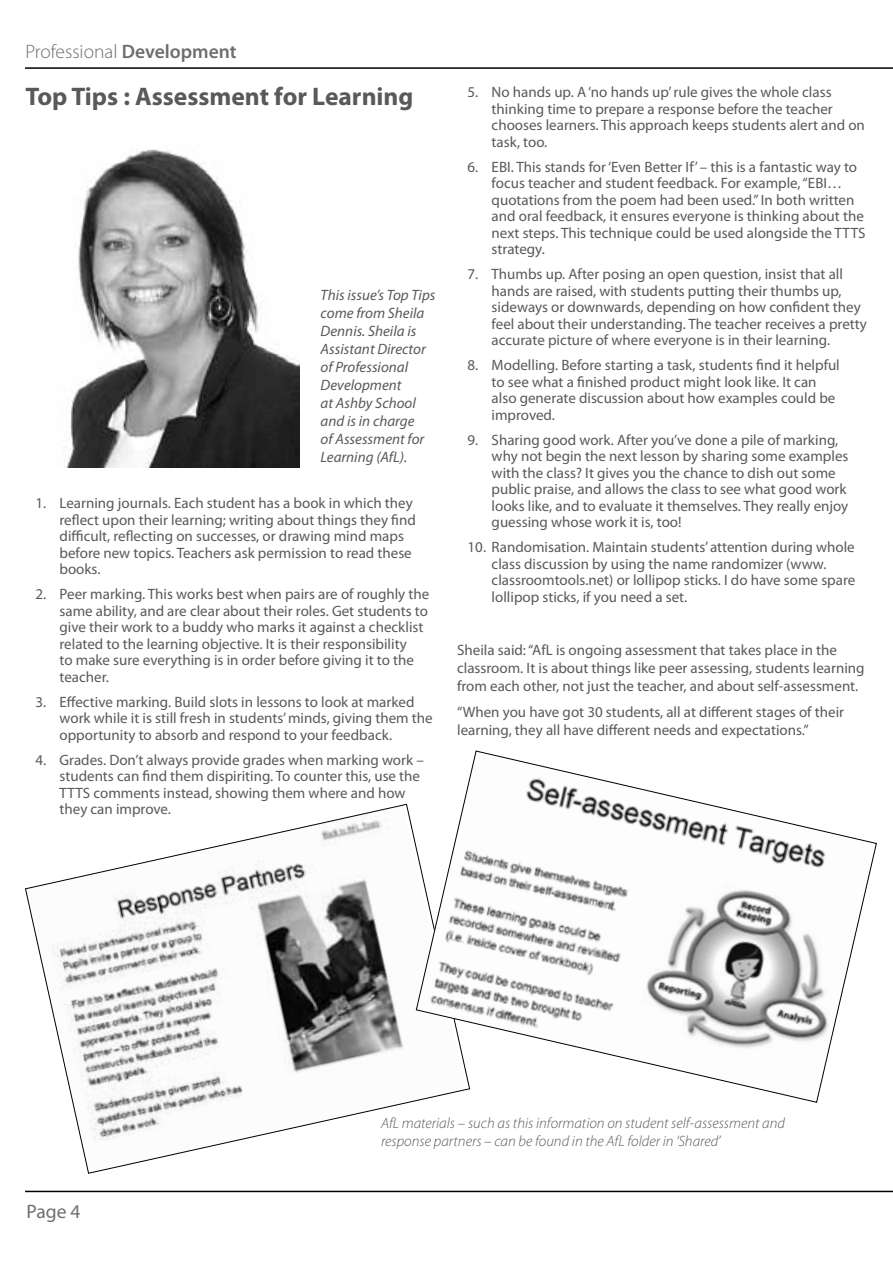
<style>
.page{position:relative;width:893px;height:1263px;background:#fff}
.page>*{position:absolute;margin:0;border:0;box-sizing:border-box;transform-origin:0 0}
.t1{font:700 25.5px "Myriad Pro";color:#58595b}
.t2{font:300 19.5px "Myriad Pro";color:#6d6e71}
.t3{font:19.5px "Myriad Pro";color:#6d6e71}
.t4{font:15px/16.5px "Myriad Pro";color:#58595b}
.t5{font:italic 15px/18px "Myriad Pro";color:#58595b}
.t6{font:italic 300 15px/18px "Myriad Pro";color:#58595b}
.s1{font-weight:600}
</style>
<div class="page">
<hr style="left:25px;top:67px;width:868px;height:2px;background:#000">
<hr style="left:25px;top:1191px;width:868px;height:1px;background:#000">
<img style="left:64px;top:149px;width:235px;height:318px">
<svg style="left:25px;top:803px;width:390px;height:371px"></svg>
<svg style="left:415px;top:750px;width:462px;height:353px"></svg>
<h2 class="t2" style="left:26px;top:40px;width:213px">Professional <span class="s1">Development</span></h2>
<h1 class="t1" style="left:26px;top:80px;width:389px">Top Tips : Assessment for Learning</h1>
<p class="t5" style="left:321px;top:286px;width:116px">This issue’s Top Tips come from Sheila<br>Dennis. Sheila is<br>Assistant Director of Professional<br>Development<br>at Ashby School and is in charge<br>of Assessment for<br>Learning (AfL).</p>
<p class="t4" style="left:60px;top:495px;width:358px;text-indent:-24px">1. Learning journals. Each student has a book in which they reflect upon their learning; writing about things they find difficult, reflecting on successes, or drawing mind maps before new topics. Teachers ask permission to read these books.</p>
<p class="t4" style="left:60px;top:586px;width:371px;text-indent:-24px">2. Peer marking. This works best when pairs are of roughly the same ability, and are clear about their roles. Get students to give their work to a buddy who marks it against a checklist related to the learning objective. It is their responsibility<br>to make sure everything is in order before giving it to the teacher.</p>
<p class="t4" style="left:60px;top:693px;width:375px;text-indent:-24px">3. Effective marking. Build slots in lessons to look at marked work while it is still fresh in students’ minds, giving them the opportunity to absorb and respond to your feedback.</p>
<p class="t4" style="left:60px;top:751px;width:366px;text-indent:-24px">4. Grades. Don’t always provide grades when marking work – students can find them dispiriting. To counter this, use the TTTS comments instead, showing them where and how they can improve.</p>
<p class="t4" style="left:492px;top:83px;width:375px;text-indent:-24px">5. No hands up. A ‘no hands up’ rule gives the whole class thinking time to prepare a response before the teacher chooses learners. This approach keeps students alert and on task, too.</p>
<p class="t4" style="left:492px;top:158px;width:375px;text-indent:-24px">6. EBI. This stands for ‘Even Better If’ – this is a fantastic way to focus teacher and student feedback. For example, “EBI… quotations from the poem had been used.” In both written and oral feedback, it ensures everyone is thinking about the next steps. This technique could be used alongside the TTTS strategy.</p>
<p class="t4" style="left:492px;top:265px;width:377px;text-indent:-24px">7. Thumbs up. After posing an open question, insist that all hands are raised, with students putting their thumbs up, sideways or downwards, depending on how confident they feel about their understanding. The teacher receives a pretty accurate picture of where everyone is in their learning.</p>
<p class="t4" style="left:492px;top:356px;width:350px;text-indent:-24px">8. Modelling. Before starting a task, students find it helpful to see what a finished product might look like. It can also generate discussion about how examples could be improved.</p>
<p class="t4" style="left:492px;top:431px;width:358px;text-indent:-24px">9. Sharing good work. After you’ve done a pile of marking, why not begin the next lesson by sharing some examples with the class? It gives you the chance to dish out some public praise, and allows the class to see what good work looks like, and to evaluate it themselves. They really enjoy guessing whose work it is, too!</p>
<p class="t4" style="left:492px;top:539px;width:365px;text-indent:-24px">10. Randomisation. Maintain students’ attention during whole class discussion by using the name randomizer (www. classroomtools.net) or lollipop sticks. I do have some spare lollipop sticks, if you need a set.</p>
<p class="t4" style="left:457px;top:640px;width:409px;line-height:18px">Sheila said: “AfL is ongoing assessment that takes place in the classroom. It is about things like peer assessing, students learning from each other, not just the teacher, and about self-assessment.</p>
<p class="t4" style="left:457px;top:703px;width:388px;line-height:18px">“When you have got 30 students, all at different stages of their learning, they all have different needs and expectations.”</p>
<h2 class="t3" style="left:27px;top:1199px;width:56px">Page 4</h2>
<p class="t6" style="left:381px;top:1114px;width:405px">AfL materials – such as this information on student self-assessment and response partners – can be found in the AfL folder in ‘Shared’</p>
</div>
